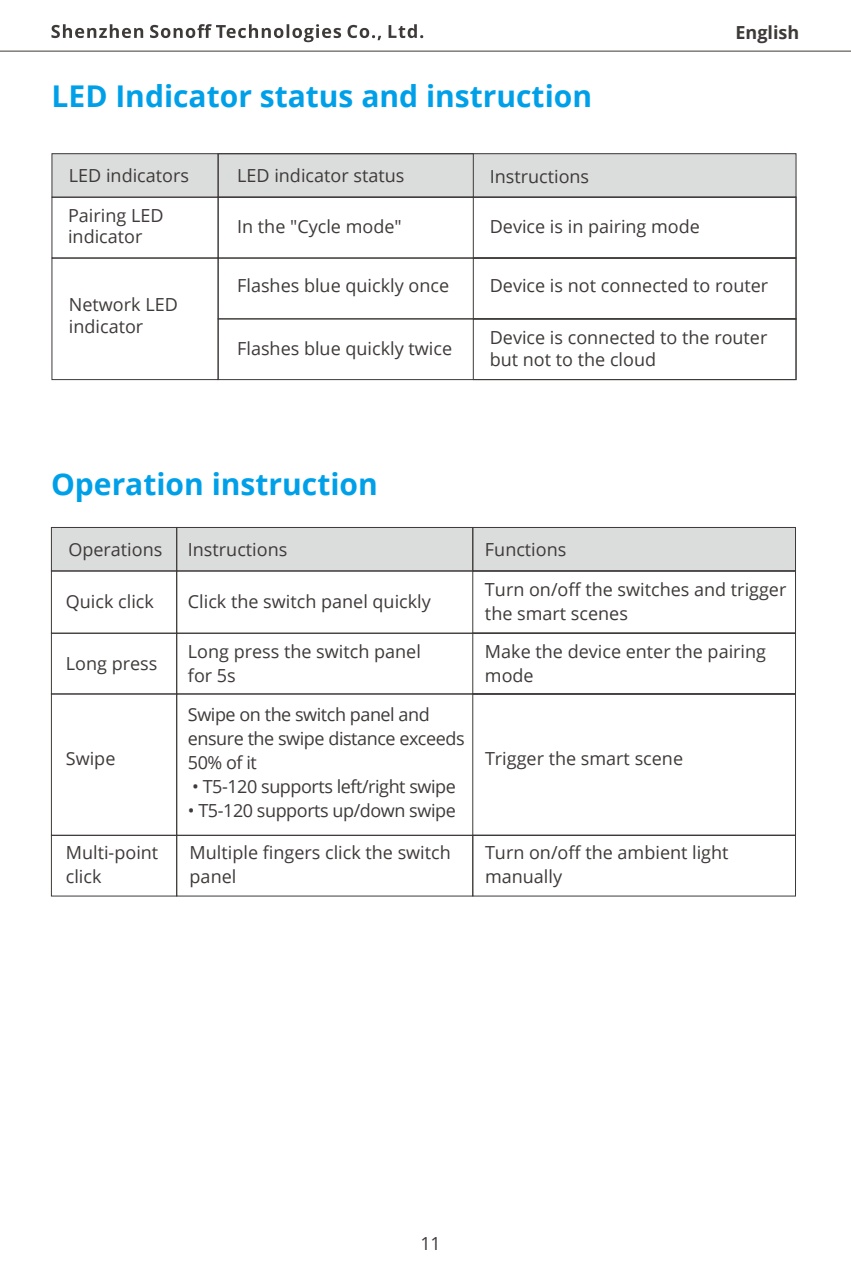
<style>
.page{position:relative;width:851px;height:1276px;background:#fff}
.page>*{position:absolute;margin:0;border:0;box-sizing:border-box;transform-origin:0 0}
.t1{font:700 30px "Open Sans";color:#00a0e9}
.t2{font:18px/24px "Open Sans";color:#3e3a39}
.t3{font:18px/24px "Open Sans";letter-spacing:-.025em;color:#3e3a39}
.t4{font:700 18px "Open Sans";color:#3e3a39}
</style>
<div class="page">
<hr style="left:0;top:51px;width:850px;height:1px;background:#3e3a39">
<svg style="left:51px;top:24px;width:372px;height:18px"></svg>
<div style="left:489px;top:154px;width:306px;height:43px;background:#dbdcdc"></div>
<div style="left:218px;top:154px;width:535px;height:43px;background:#dbdcdc"></div>
<div style="left:218px;top:153px;width:578px;height:45px;border:1px solid #3e3a39"></div>
<div style="left:52px;top:154px;width:166px;height:43px;background:#dbdcdc"></div>
<div style="left:51px;top:153px;width:167px;height:45px;border:1px solid #3e3a39"></div>
<div style="left:218px;top:153px;width:255px;height:45px;border:1px solid #3e3a39"></div>
<div style="left:218px;top:197px;width:578px;height:61px;border:1px solid #3e3a39"></div>
<div style="left:51px;top:197px;width:167px;height:61px;border:1px solid #3e3a39"></div>
<div style="left:218px;top:258px;width:578px;height:61px;border:1px solid #3e3a39"></div>
<div style="left:51px;top:258px;width:167px;height:122px;border:1px solid #3e3a39"></div>
<div style="left:473px;top:197px;width:323px;height:61px;border:1px solid #3e3a39"></div>
<div style="left:473px;top:258px;width:323px;height:61px;border:1px solid #3e3a39"></div>
<div style="left:218px;top:318px;width:578px;height:62px;border:1px solid #3e3a39"></div>
<div style="left:473px;top:318px;width:323px;height:62px;border:1px solid #3e3a39"></div>
<div style="left:472px;top:527px;width:323px;height:44px;background:#dbdcdc"></div>
<div style="left:177px;top:527px;width:295px;height:44px;background:#dbdcdc"></div>
<div style="left:472px;top:527px;width:323px;height:44px;border:1px solid #3e3a39"></div>
<div style="left:51px;top:527px;width:126px;height:44px;background:#dbdcdc"></div>
<div style="left:51px;top:527px;width:126px;height:44px;border:1px solid #3e3a39"></div>
<div style="left:176px;top:527px;width:297px;height:44px;border:1px solid #3e3a39"></div>
<div style="left:176px;top:570px;width:619px;height:63px;border:1px solid #3e3a39"></div>
<div style="left:51px;top:570px;width:126px;height:63px;border:1px solid #3e3a39"></div>
<div style="left:176px;top:633px;width:619px;height:61px;border:1px solid #3e3a39"></div>
<div style="left:51px;top:693px;width:126px;height:142px;border:1px solid #3e3a39"></div>
<div style="left:472px;top:570px;width:323px;height:63px;border:1px solid #3e3a39"></div>
<div style="left:472px;top:633px;width:323px;height:61px;border:1px solid #3e3a39"></div>
<div style="left:472px;top:835px;width:323px;height:61px;border:1px solid #3e3a39"></div>
<div style="left:176px;top:835px;width:297px;height:61px;border:1px solid #3e3a39"></div>
<div style="left:472px;top:693px;width:323px;height:142px;border:1px solid #3e3a39"></div>
<div style="left:51px;top:633px;width:126px;height:61px;border:1px solid #3e3a39"></div>
<div style="left:51px;top:835px;width:126px;height:61px;border:1px solid #3e3a39"></div>
<h1 class="t1" style="left:52px;top:84px;width:542px">LED Indicator status and instruction</h1>
<p class="t4" style="left:735px;top:25px;width:65px">English</p>
<p class="t2" style="left:69px;top:165px;width:122px">LED indicators</p>
<p class="t2" style="left:489px;top:166px;width:101px">Instructions</p>
<p class="t2" style="left:68px;top:206px;width:97px;line-height:21.6px">Pairing LED indicator</p>
<p class="t2" style="left:489px;top:216px;width:212px">Device is in pairing mode</p>
<p class="t2" style="left:489px;top:276px;width:280px">Device is not connected to router</p>
<p class="t2" style="left:69px;top:296px;width:110px;line-height:21.6px">Network LED indicator</p>
<p class="t2" style="left:237px;top:165px;width:169px">LED indicator status</p>
<p class="t2" style="left:237px;top:216px;width:166px">In the "Cycle mode"</p>
<p class="t2" style="left:237px;top:276px;width:213px">Flashes blue quickly once</p>
<p class="t2" style="left:489px;top:329px;width:279px;line-height:21.6px">Device is connected to the router but not to the cloud</p>
<p class="t2" style="left:237px;top:338px;width:216px">Flashes blue quickly twice</p>
<h1 class="t1" style="left:51px;top:472px;width:328px">Operation instruction</h1>
<p class="t2" style="left:188px;top:539px;width:101px">Instructions</p>
<p class="t2" style="left:188px;top:591px;width:244px">Click the switch panel quickly</p>
<p class="t2" style="left:188px;top:641px;width:234px">Long press the switch panel for 5s</p>
<p class="t2" style="left:68px;top:539px;width:95px">Operations</p>
<p class="t2" style="left:485px;top:539px;width:83px">Functions</p>
<p class="t2" style="left:66px;top:591px;width:90px">Quick click</p>
<p class="t2" style="left:485px;top:577px;width:303px">Turn on/off the switches and trigger the smart scenes</p>
<p class="t2" style="left:485px;top:641px;width:282px">Make the device enter the pairing mode</p>
<p class="t2" style="left:66px;top:653px;width:93px">Long press</p>
<p class="t2" style="left:66px;top:748px;width:51px">Swipe</p>
<p class="t2" style="left:66px;top:842px;width:94px">Multi-point click</p>
<p class="t3" style="left:188px;top:704px;width:278px">Swipe on the switch panel and ensure the swipe distance exceeds<br>50% of it<br>ï T5-120 supports left/right swipe<br>ï T5-120 supports up/down swipe</p>
<p class="t2" style="left:189px;top:839px;width:263px">Multiple fingers click the switch panel</p>
<p class="t2" style="left:485px;top:748px;width:199px">Trigger the smart scene</p>
<p class="t2" style="left:485px;top:839px;width:245px">Turn on/off the ambient light manually</p>
<p class="t2" style="left:420px;top:1233px;width:22px">11</p>
</div>
